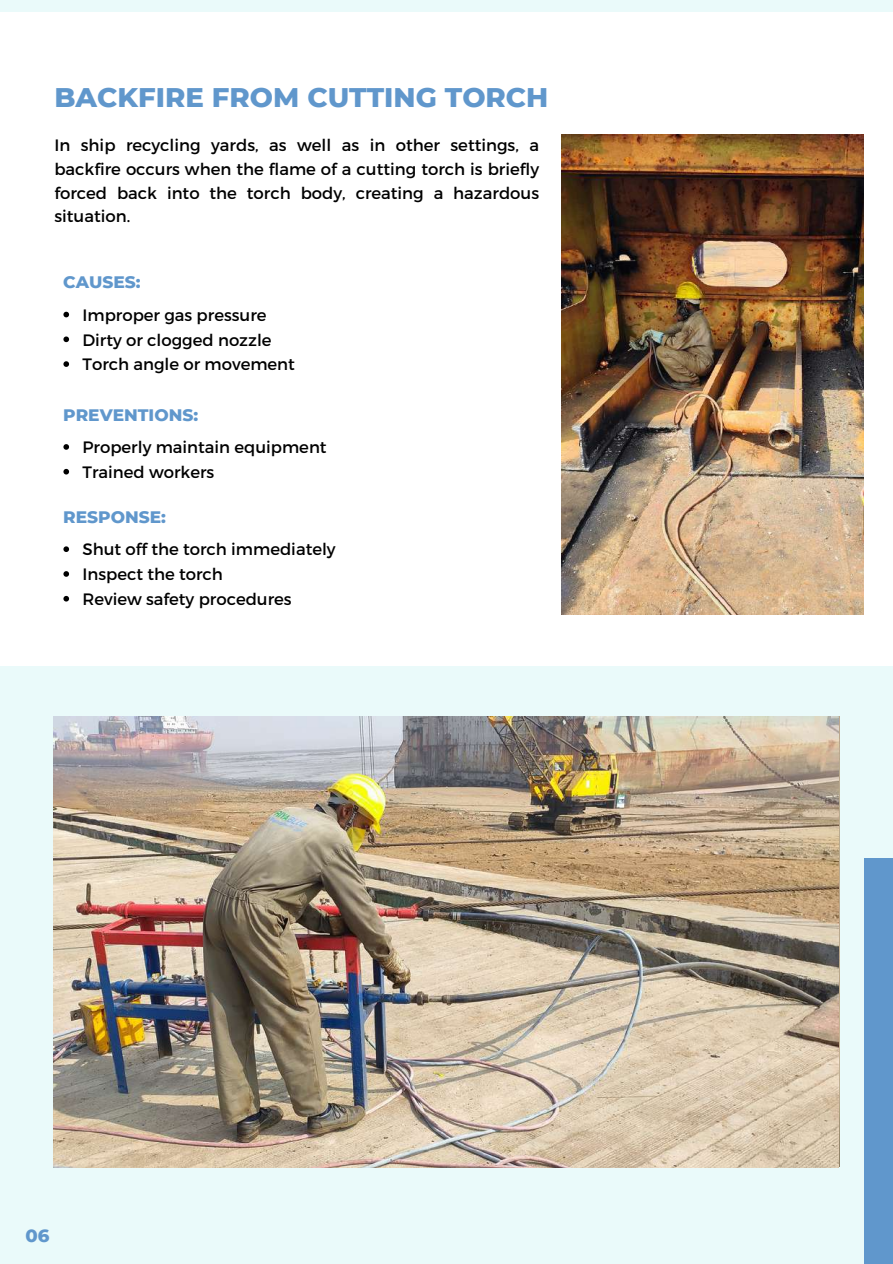
<style>
.page{position:relative;width:893px;height:1264px;background:#fff}
.page>*{position:absolute;margin:0;border:0;box-sizing:border-box;transform-origin:0 0}
.t1{font:800 27.45px "Montserrat";color:#6097cc}
.t2{font:800 18px "Montserrat";color:#6097cc}
.t3{font:800 16.95px "Montserrat";color:#6097cc}
.t4{font:16.5px/24.8px "Montserrat";color:#000}
</style>
<div class="page">
<div style="left:0;top:0;width:892px;height:1263px;background:#eafafa"></div>
<div style="left:0;top:12px;width:892px;height:653px;background:#fff"></div>
<div style="left:863px;top:858px;width:29px;height:405px;background:#6097cc"></div>
<img style="left:561px;top:135px;width:302px;height:479px">
<img style="left:54px;top:717px;width:784px;height:450px">
<svg style="left:63px;top:312px;width:6px;height:5px"></svg>
<svg style="left:63px;top:336px;width:6px;height:6px"></svg>
<svg style="left:63px;top:361px;width:6px;height:6px"></svg>
<svg style="left:63px;top:444px;width:6px;height:6px"></svg>
<svg style="left:63px;top:469px;width:6px;height:5px"></svg>
<svg style="left:63px;top:546px;width:6px;height:6px"></svg>
<svg style="left:63px;top:571px;width:6px;height:5px"></svg>
<svg style="left:63px;top:596px;width:6px;height:5px"></svg>
<h1 class="t1" style="left:54px;top:80px;width:495px">BACKFIRE FROM CUTTING TORCH</h1>
<p class="t4" style="left:54px;top:133px;width:486px;line-height:23.7px;text-align:justify">In ship recycling yards, as well as in other settings, a backfire occurs when the flame of a cutting torch is briefly forced back into the torch body, creating a hazardous situation.</p>
<p class="t3" style="left:63px;top:271px;width:79px">CAUSES:</p>
<p class="t4" style="left:82px;top:302px;width:214px">Improper gas pressure<br>Dirty or clogged nozzle<br>Torch angle or movement</p>
<p class="t3" style="left:63px;top:404px;width:136px">PREVENTIONS:</p>
<p class="t4" style="left:82px;top:434px;width:246px">Properly maintain equipment<br>Trained workers</p>
<p class="t3" style="left:63px;top:506px;width:104px">RESPONSE:</p>
<p class="t4" style="left:82px;top:536px;width:255px">Shut off the torch immediately<br>Inspect the torch<br>Review safety procedures</p>
<p class="t2" style="left:25px;top:1224px;width:25px">06</p>
</div>
